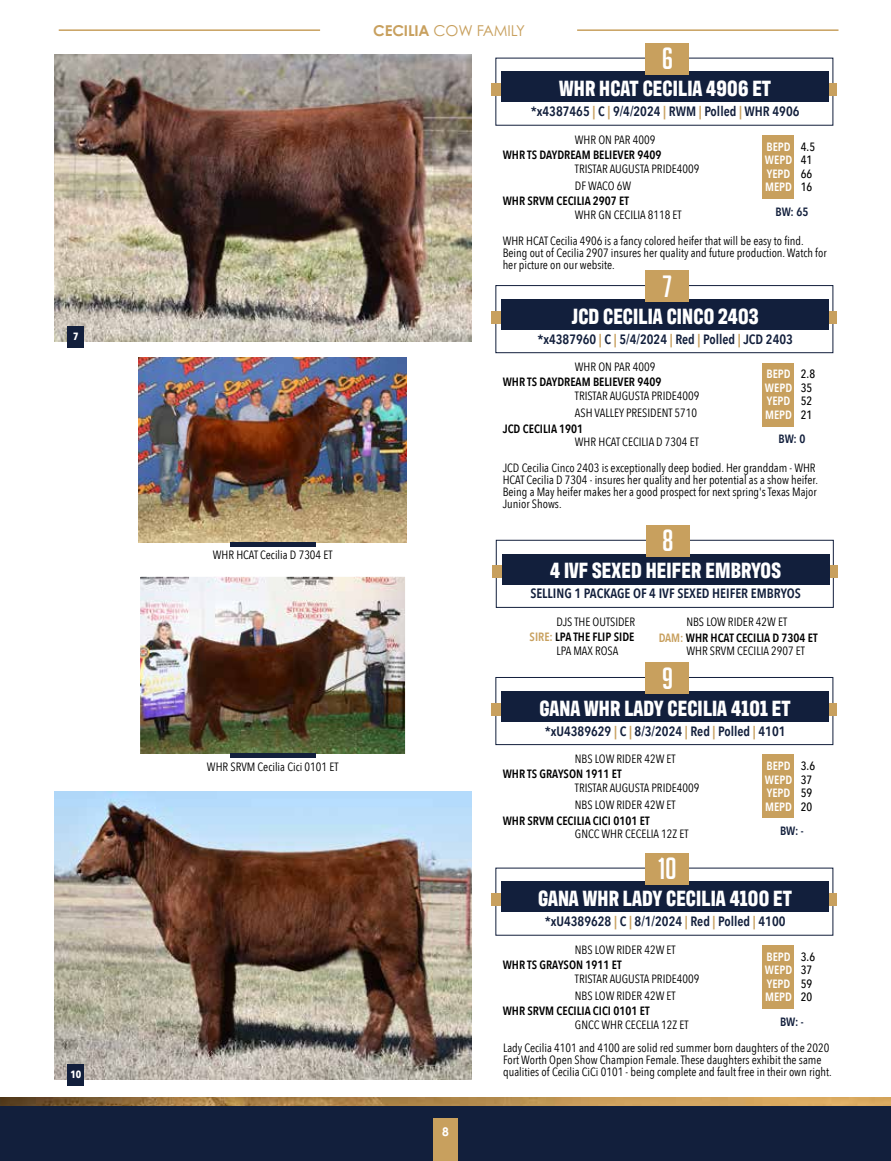
<style>
.page{position:relative;width:891px;height:1161px;background:#fff}
.page>*{position:absolute;margin:0;border:0;box-sizing:border-box;transform-origin:0 0}
.t1{font:30px "Big Noodle Titling";color:#fff}
.t2{font:700 22.5px "Antarctican Headline";letter-spacing:.01em;color:#fff}
.t3{font:15px "Century Gothic Pro";letter-spacing:-.01em;color:#c8a05e}
.t4{font:600 13.5px "Avenir Next Condensed";color:#121f3c}
.t5{font:12px/12px "Avenir Next Condensed";color:#000}
.t6{font:600 12px "Avenir Next Condensed";color:#000}
.t7{font:600 12px/13.5px "Avenir Next Condensed";color:#fff}
.t8{font:500 12px/13.5px "Avenir Next Condensed";color:#000}
.t9{font:600 12px "Avenir Next Condensed";color:#121f3c}
.t10{font:700 12px "Century Gothic Pro";color:#fff}
.t11{font:700 10.5px "Avenir Next Condensed";color:#fff}
.s1{font-weight:700}
.s2{color:#c8a05e}
</style>
<div class="page">
<img style="left:0;top:1097px;width:891px;height:9px">
<div style="left:0;top:1106px;width:891px;height:55px;background:#121f3c"></div>
<div style="left:433px;top:1118px;width:25px;height:43px;background:#c8a05e"></div>
<img style="left:142px;top:578px;width:262px;height:174px">
<div style="left:139px;top:575px;width:268px;height:180px;border:2px solid #fff"></div>
<div style="left:492px;top:83px;width:345px;height:13px;background:#c8a05e"></div>
<div style="left:501px;top:72px;width:328px;height:30px;background:#121f3c"></div>
<div style="left:763px;top:135px;width:31px;height:64px;background:#c8a05e"></div>
<div style="left:645px;top:43px;width:44px;height:32px;background:#c8a05e"></div>
<div style="left:496px;top:285px;width:337px;height:68px;border:1px solid #121f3c"></div>
<div style="left:492px;top:311px;width:345px;height:12px;background:#c8a05e"></div>
<div style="left:501px;top:299px;width:328px;height:31px;background:#121f3c"></div>
<div style="left:763px;top:363px;width:31px;height:63px;background:#c8a05e"></div>
<div style="left:645px;top:270px;width:44px;height:32px;background:#c8a05e"></div>
<div style="left:496px;top:540px;width:338px;height:68px;border:1px solid #121f3c"></div>
<div style="left:492px;top:566px;width:345px;height:12px;background:#c8a05e"></div>
<div style="left:502px;top:554px;width:328px;height:30px;background:#121f3c"></div>
<div style="left:646px;top:525px;width:44px;height:32px;background:#c8a05e"></div>
<div style="left:496px;top:677px;width:337px;height:68px;border:1px solid #121f3c"></div>
<div style="left:492px;top:703px;width:345px;height:12px;background:#c8a05e"></div>
<div style="left:501px;top:691px;width:328px;height:30px;background:#121f3c"></div>
<div style="left:763px;top:755px;width:31px;height:63px;background:#c8a05e"></div>
<div style="left:645px;top:662px;width:44px;height:32px;background:#c8a05e"></div>
<div style="left:492px;top:893px;width:345px;height:13px;background:#c8a05e"></div>
<div style="left:501px;top:882px;width:328px;height:30px;background:#121f3c"></div>
<div style="left:763px;top:945px;width:31px;height:64px;background:#c8a05e"></div>
<div style="left:645px;top:853px;width:44px;height:32px;background:#c8a05e"></div>
<img style="left:139px;top:357px;width:268px;height:185px">
<hr style="left:230px;top:542px;width:85px;height:4px;background:#121f3c">
<hr style="left:230px;top:753px;width:85px;height:4px;background:#121f3c">
<hr style="left:59px;top:29px;width:261px;height:2px;background:#c8a05e">
<hr style="left:577px;top:29px;width:262px;height:2px;background:#c8a05e">
<img style="left:54px;top:792px;width:417px;height:287px">
<img style="left:54px;top:54px;width:417px;height:287px">
<div style="left:68px;top:1064px;width:16px;height:22px;background:#121f3c"></div>
<div style="left:68px;top:326px;width:16px;height:22px;background:#121f3c"></div>
<p class="t11" style="left:73px;top:330px;width:7px">7</p>
<p class="t11" style="left:70px;top:1068px;width:13px">10</p>
<p class="t5" style="left:213px;top:549px;width:121px">WHR HCAT Cecilia D 7304 ET</p>
<p class="t5" style="left:207px;top:760px;width:133px">WHR SRVM Cecilia Cici 0101 ET</p>
<p class="t3" style="left:373px;top:21px;width:153px"><span class="s1">CECILIA</span> COW FAMILY</p>
<h1 class="t1" style="left:662px;top:42px;width:13px">6</h1>
<h2 class="t2" style="left:559px;top:72px;width:214px">WHR HCAT CECILIA 4906 ET</h2>
<p class="t5" style="left:575px;top:133px;width:82px">WHR ON PAR 4009</p>
<p class="t4" style="left:531px;top:100px;width:270px">*x4387465 <span class="s2">|</span> C <span class="s2">|</span> 9/4/2024 <span class="s2">|</span> RWM <span class="s2">|</span> Polled <span class="s2">|</span> WHR 4906</p>
<p class="t7" style="left:765px;top:140px;width:29px">BEPD<br>WEPD<br>YEPD<br>MEPD</p>
<p class="t8" style="left:801px;top:140px;width:16px">4.5<br>41<br>66<br>16</p>
<p class="t9" style="left:775px;top:201px;width:34px">BW: 65</p>
<p class="t6" style="left:503px;top:144px;width:160px">WHR TS DAYDREAM BELIEVER 9409</p>
<p class="t6" style="left:503px;top:191px;width:128px">WHR SRVM CECILIA 2907 ET</p>
<p class="t5" style="left:575px;top:162px;width:126px">TRISTAR AUGUSTA PRIDE4009</p>
<p class="t5" style="left:503px;top:201px;width:303px;line-height:25.8px;text-indent:72px">WHR GN CECILIA 8118 ET<br>WHR HCAT Cecilia 4906 is a fancy colored heifer that will be easy to find.</p>
<p class="t5" style="left:503px;top:246px;width:325px">Being out of Cecilia 2907 insures her quality and future production. Watch for her picture on our website.</p>
<p class="t5" style="left:575px;top:179px;width:58px">DF WACO 6W</p>
<h1 class="t1" style="left:663px;top:270px;width:11px">7</h1>
<h2 class="t2" style="left:572px;top:300px;width:188px">JCD CECILIA CINCO 2403</h2>
<p class="t5" style="left:575px;top:360px;width:82px">WHR ON PAR 4009</p>
<p class="t4" style="left:537px;top:327px;width:257px">*x4387960 <span class="s2">|</span> C <span class="s2">|</span> 5/4/2024 <span class="s2">|</span> Red <span class="s2">|</span> Polled <span class="s2">|</span> JCD 2403</p>
<p class="t7" style="left:765px;top:367px;width:29px">BEPD<br>WEPD<br>YEPD<br>MEPD</p>
<p class="t8" style="left:801px;top:367px;width:16px">2.8<br>35<br>52<br>21</p>
<p class="t9" style="left:778px;top:428px;width:28px">BW: 0</p>
<p class="t6" style="left:503px;top:372px;width:160px">WHR TS DAYDREAM BELIEVER 9409</p>
<p class="t6" style="left:503px;top:418px;width:82px">JCD CECILIA 1901</p>
<p class="t5" style="left:575px;top:389px;width:126px">TRISTAR AUGUSTA PRIDE4009</p>
<p class="t5" style="left:503px;top:429px;width:315px;line-height:25.8px;text-indent:72px">WHR HCAT CECILIA D 7304 ET<br>JCD Cecilia Cinco 2403 is exceptionally deep bodied. Her granddam - WHR</p>
<p class="t5" style="left:503px;top:473px;width:317px;text-align:justify">HCAT Cecilia D 7304 - insures her quality and her potential as a show heifer.<br>Being a May heifer makes her a good prospect for next spring's Texas Major Junior Shows.</p>
<p class="t5" style="left:575px;top:407px;width:124px">ASH VALLEY PRESIDENT 5710</p>
<h1 class="t1" style="left:662px;top:525px;width:13px">8</h1>
<h2 class="t2" style="left:550px;top:555px;width:232px">4 IVF SEXED HEIFER EMBRYOS</h2>
<p class="t5" style="left:557px;top:615px;width:80px">DJS THE OUTSIDER</p>
<p class="t4" style="left:530px;top:582px;width:272px">SELLING 1 PACKAGE OF 4 IVF SEXED HEIFER EMBRYOS</p>
<p class="t5" style="left:686px;top:616px;width:102px">NBS LOW RIDER 42W ET</p>
<p class="t5" style="left:557px;top:644px;width:63px">LPA MAX ROSA</p>
<p class="t5" style="left:686px;top:645px;width:120px">WHR SRVM CECILIA 2907 ET</p>
<p class="t6" style="left:530px;top:626px;width:106px"><span class="s2">SIRE:</span> LPA THE FLIP SIDE</p>
<p class="t6" style="left:659px;top:627px;width:161px"><span class="s2">DAM:</span> WHR HCAT CECILIA D 7304 ET</p>
<h1 class="t1" style="left:662px;top:662px;width:13px">9</h1>
<h2 class="t2" style="left:540px;top:692px;width:253px">GANA WHR LADY CECILIA 4101 ET</h2>
<p class="t5" style="left:575px;top:752px;width:102px">NBS LOW RIDER 42W ET</p>
<p class="t4" style="left:545px;top:719px;width:242px">*xU4389629 <span class="s2">|</span> C <span class="s2">|</span> 8/3/2024 <span class="s2">|</span> Red <span class="s2">|</span> Polled <span class="s2">|</span> 4101</p>
<p class="t7" style="left:765px;top:759px;width:29px">BEPD<br>WEPD<br>YEPD<br>MEPD</p>
<p class="t8" style="left:801px;top:759px;width:16px">3.6<br>37<br>59<br>20</p>
<p class="t9" style="left:780px;top:820px;width:25px">BW: -</p>
<p class="t6" style="left:503px;top:764px;width:120px">WHR TS GRAYSON 1911 ET</p>
<p class="t6" style="left:503px;top:810px;width:148px">WHR SRVM CECILIA CICI 0101 ET</p>
<p class="t5" style="left:575px;top:781px;width:126px">TRISTAR AUGUSTA PRIDE4009</p>
<p class="t5" style="left:575px;top:828px;width:115px">GNCC WHR CECELIA 12Z ET</p>
<p class="t5" style="left:575px;top:798px;width:102px">NBS LOW RIDER 42W ET</p>
<h1 class="t1" style="left:658px;top:852px;width:20px">10</h1>
<h2 class="t2" style="left:538px;top:882px;width:255px">GANA WHR LADY CECILIA 4100 ET</h2>
<p class="t5" style="left:575px;top:943px;width:102px">NBS LOW RIDER 42W ET</p>
<p class="t4" style="left:545px;top:910px;width:242px">*xU4389628 <span class="s2">|</span> C <span class="s2">|</span> 8/1/2024 <span class="s2">|</span> Red <span class="s2">|</span> Polled <span class="s2">|</span> 4100</p>
<p class="t7" style="left:765px;top:950px;width:29px">BEPD<br>WEPD<br>YEPD<br>MEPD</p>
<p class="t8" style="left:801px;top:950px;width:16px">3.6<br>37<br>59<br>20</p>
<p class="t9" style="left:780px;top:1011px;width:25px">BW: -</p>
<p class="t6" style="left:503px;top:954px;width:120px">WHR TS GRAYSON 1911 ET</p>
<p class="t6" style="left:503px;top:1001px;width:148px">WHR SRVM CECILIA CICI 0101 ET</p>
<p class="t5" style="left:575px;top:972px;width:126px">TRISTAR AUGUSTA PRIDE4009</p>
<p class="t5" style="left:575px;top:1018px;width:115px">GNCC WHR CECELIA 12Z ET</p>
<p class="t5" style="left:575px;top:989px;width:102px">NBS LOW RIDER 42W ET</p>
<p class="t10" style="left:442px;top:1124px;width:8px">8</p>
<p class="t5" style="left:503px;top:1041px;width:330px">Lady Cecilia 4101 and 4100 are solid red summer born daughters of the 2020<br>Fort Worth Open Show Champion Female. These daughters exhibit the same qualities of Cecilia CiCi 0101 - being complete and fault free in their own right.</p>
</div>
